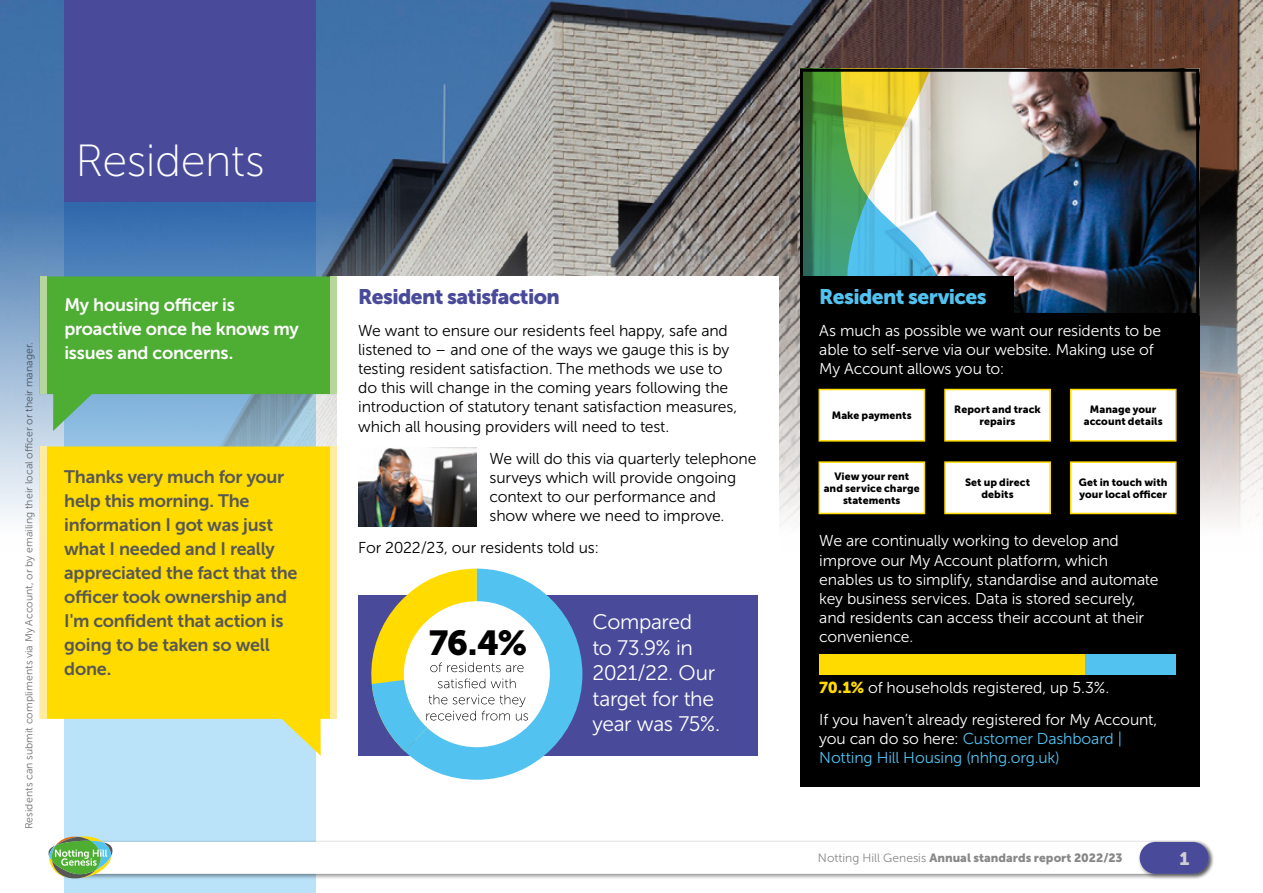
<style>
.page{position:relative;width:1263px;height:893px;background:#fff}
.page>*{position:absolute;margin:0;border:0;box-sizing:border-box;transform-origin:0 0}
.t1{font:45px "Museo Sans 100";letter-spacing:-.01em;color:#fff}
.t2{font:34.5px "Museo Sans 900";color:#000}
.t3{font:21px/25.5px "Museo Sans 300";letter-spacing:-.015em;color:#fff}
.t4{font:21px "Museo Sans 900";letter-spacing:-.03em;color:#494a9a}
.t5{font:21px "Museo Sans 900";letter-spacing:-.03em;color:#52c3f1}
.t6{font:18px/24px "Museo Sans 700";letter-spacing:-.015em;color:#575756}
.t7{font:18px/24px "Museo Sans 700";letter-spacing:-.015em;color:#fff}
.t8{font:18px "Museo Sans 900";color:#d0d0d0}
.t9{font:15.75px/19.2px "Museo Sans 300";letter-spacing:-.01em;color:#000}
.t10{font:15.75px/19.2px "Museo Sans 300";letter-spacing:-.01em;color:#fff}
.t11{font:15.75px/19.2px "Museo Sans 300";letter-spacing:-.01em;color:#52c3f1}
.t12{font:12px "Museo Sans 900";color:#878787}
.t13{font:10.5px/12px "Museo Sans 900";letter-spacing:.005em;color:#000;text-align:center}
.t14{font:10.5px "Museo Sans 300";letter-spacing:.01em;color:#706f6f}
.s1{font-family:"Museo Sans 900";color:#ffdb00}
.s2{color:#fff}
.s3{font-family:"Museo Sans 300"}
</style>
<div class="page">
<img style="left:0;top:0;width:1263px;height:550px">
<svg style="left:64px;top:202px;width:252px;height:691px;background:#86b4db"></svg>
<div style="left:51px;top:840px;width:1163px;height:39px;background:#000;opacity:.45"></div>
<div style="left:54px;top:842px;width:1155px;height:32px;background:#fff;border-radius:16px"></div>
<div style="left:1137px;top:840px;width:77px;height:39px;background:#000;opacity:.45"></div>
<div style="left:1140px;top:842px;width:69px;height:32px;background:#494a9a;border-radius:16px"></div>
<svg style="left:48px;top:836px;width:65px;height:42px"></svg>
<svg style="left:337px;top:276px;width:442px;height:293px"></svg>
<div style="left:64px;top:0;width:252px;height:202px;background:#494a9a"></div>
<div style="left:800px;top:304px;width:399px;height:483px;background:#000"></div>
<img style="left:940px;top:73px;width:255px;height:239px">
<div style="left:800px;top:69px;width:399px;height:247px;border:3px solid #000"></div>
<svg style="left:800px;top:69px;width:140px;height:207px;background:#8db180"></svg>
<div style="left:800px;top:276px;width:213px;height:60px;background:#000"></div>
<div style="left:823px;top:654px;width:353px;height:20px;background:#52c3f1"></div>
<div style="left:819px;top:654px;width:266px;height:20px;background:#ffdb00"></div>
<svg style="left:818px;top:388px;width:108px;height:54px;background:#f6f3e1"></svg>
<svg style="left:944px;top:388px;width:107px;height:54px;background:#f9f6e4"></svg>
<svg style="left:1069px;top:388px;width:108px;height:54px;background:#f6f3e1"></svg>
<svg style="left:818px;top:461px;width:108px;height:54px;background:#f6f3e1"></svg>
<svg style="left:944px;top:461px;width:107px;height:54px;background:#f9f6e4"></svg>
<svg style="left:1069px;top:461px;width:108px;height:54px;background:#f6f3e1"></svg>
<div style="left:358px;top:595px;width:399px;height:161px;background:#494a9a"></div>
<svg style="left:371px;top:569px;width:211px;height:211px"></svg>
<svg style="left:40px;top:276px;width:294px;height:155px;background:#5daf58"></svg>
<div style="left:40px;top:276px;width:6px;height:118px;background:#b6d69b"></div>
<div style="left:330px;top:276px;width:7px;height:118px;background:#b6d69b"></div>
<svg style="left:46px;top:446px;width:284px;height:310px;background:#f7dc1d"></svg>
<div style="left:40px;top:446px;width:6px;height:273px;background:#ffeca0"></div>
<div style="left:330px;top:446px;width:7px;height:273px;background:#ffeca0"></div>
<img style="left:358px;top:448px;width:119px;height:79px">
<h1 class="t1" style="left:75px;top:137px;width:191px">Residents</h1>
<p class="t14" style="left:23px;top:829px;width:488px;rotate:-90deg">Residents can submit compliments via My Account, or by emailing their local officer or their manager.</p>
<p class="t7" style="left:64px;top:293px;width:236px">My housing officer is proactive once he knows my issues and concerns.</p>
<p class="t6" style="left:64px;top:465px;width:235px">Thanks very much for your help this morning. The information I got was just what I needed and I really appreciated the fact that the officer took ownership and<br>I'm confident that action is going to be taken so well done.</p>
<h3 class="t4" style="left:358px;top:285px;width:203px">Resident satisfaction</h3>
<p class="t9" style="left:358px;top:321px;width:381px">We want to ensure our residents feel happy, safe and listened to – and one of the ways we gauge this is by testing resident satisfaction. The methods we use to do this will change in the coming years following the introduction of statutory tenant satisfaction measures, which all housing providers will need to test.</p>
<p class="t9" style="left:490px;top:449px;width:268px">We will do this via quarterly telephone surveys which will provide ongoing context to our performance and show where we need to improve.</p>
<p class="t9" style="left:358px;top:538px;width:242px">For 2022/23, our residents told us:</p>
<h2 class="t2" style="left:429px;top:623px;width:100px">76.4%</h2>
<h3 class="t3" style="left:593px;top:609px;width:129px">Compared<br>to 73.9% in<br>2021/22. Our target for the year was 75%.</h3>
<h3 class="t5" style="left:819px;top:285px;width:169px">Resident services</h3>
<p class="t10" style="left:819px;top:321px;width:343px">As much as possible we want our residents to be able to self-serve via our website. Making use of<br>My Account allows you to:</p>
<p class="t13" style="left:832px;top:409px;width:81px">Make payments</p>
<p class="t13" style="left:824px;top:471px;width:98px">View your rent and service charge statements</p>
<p class="t13" style="left:954px;top:403px;width:88px">Report and track repairs</p>
<p class="t13" style="left:965px;top:477px;width:66px">Set up direct debits</p>
<p class="t13" style="left:1084px;top:403px;width:80px">Manage your account details</p>
<p class="t13" style="left:1079px;top:477px;width:90px;text-align:left">Get in touch with your local officer</p>
<p class="t10" style="left:819px;top:531px;width:341px">We are continually working to develop and improve our My Account platform, which enables us to simplify, standardise and automate key business services. Data is stored securely, and residents can access their account at their convenience.</p>
<p class="t10" style="left:819px;top:672px;width:339px;line-height:32px"><span class="s1">70.1%</span> of households registered, up 5.3%.<br>If you haven’t already registered for My Account,</p>
<p class="t11" style="left:819px;top:729px;width:304px"><span class="s2">you can do so here:</span> Customer Dashboard |<br>Notting Hill Housing (nhhg.org.uk)</p>
<p class="t12" style="left:818px;top:851px;width:306px"><span class="s3">Notting Hill Genesis</span> Annual standards report 2022/23</p>
<p class="t8" style="left:1179px;top:848px;width:11px">1</p>
</div>
